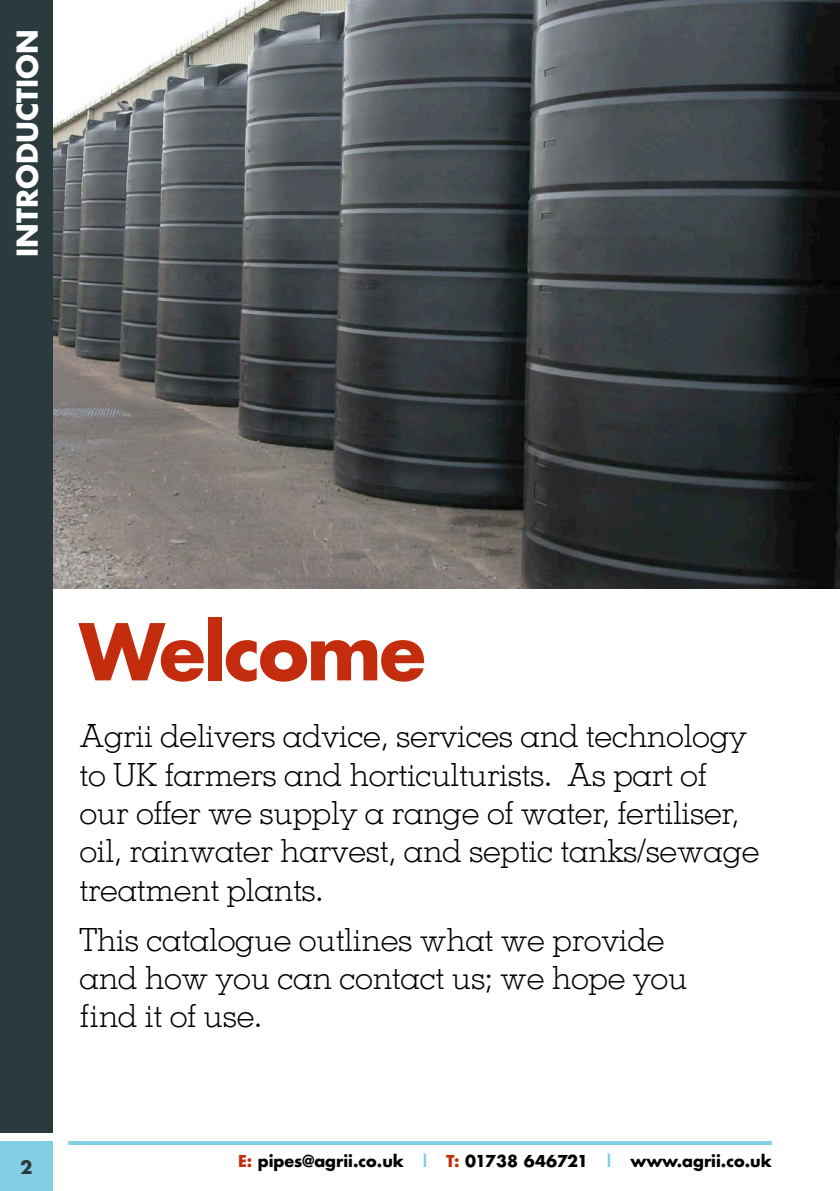
<style>
.page{position:relative;width:840px;height:1191px;background:#fff}
.page>*{position:absolute;margin:0;border:0;box-sizing:border-box;transform-origin:0 0}
.t1{font:700 76px "Futura";letter-spacing:-.03em;color:#c32d0d}
.t2{font:300 32px/38.4px "Memphis LT";letter-spacing:-.01em;color:#000}
.t3{font:700 28px "Futura";color:#fff}
.t4{font:700 18px "Futura";color:#2b3a3d}
.t5{font:700 16px "Futura";color:#000}
.s1{color:#c32d0d}
.s2{color:#83cee3}
</style>
<div class="page">
<hr style="left:68px;top:1141px;width:703px;height:4px;background:#83cee3">
<div style="left:0;top:1141px;width:53px;height:50px;background:#83cee3"></div>
<img style="left:53px;top:0;width:786px;height:589px">
<div style="left:0;top:0;width:53px;height:1132px;background:#2b3a3d"></div>
<p class="t3" style="left:8px;top:257px;width:229px;rotate:-90deg">INTRODUCTION</p>
<h1 class="t1" style="left:79px;top:599px;width:348px">Welcome</h1>
<p class="t2" style="left:79px;top:716px;width:681px">Agrii delivers advice, services and technology to UK farmers and horticulturists. As part of our offer we supply a range of water, fertiliser, oil, rainwater harvest, and septic tanks/sewage treatment plants.</p>
<p class="t2" style="left:79px;top:920px;width:609px">This catalogue outlines what we provide and how you can contact us; we hope you find it of use.</p>
<p class="t4" style="left:20px;top:1154px;width:14px">2</p>
<p class="t5" style="left:238px;top:1150px;width:535px"><span class="s1">E:</span> pipes@agrii.co.uk <span class="s2">|</span> <span class="s1">T:</span> 01738 646721 <span class="s2">|</span> www.agrii.co.uk</p>
</div>
